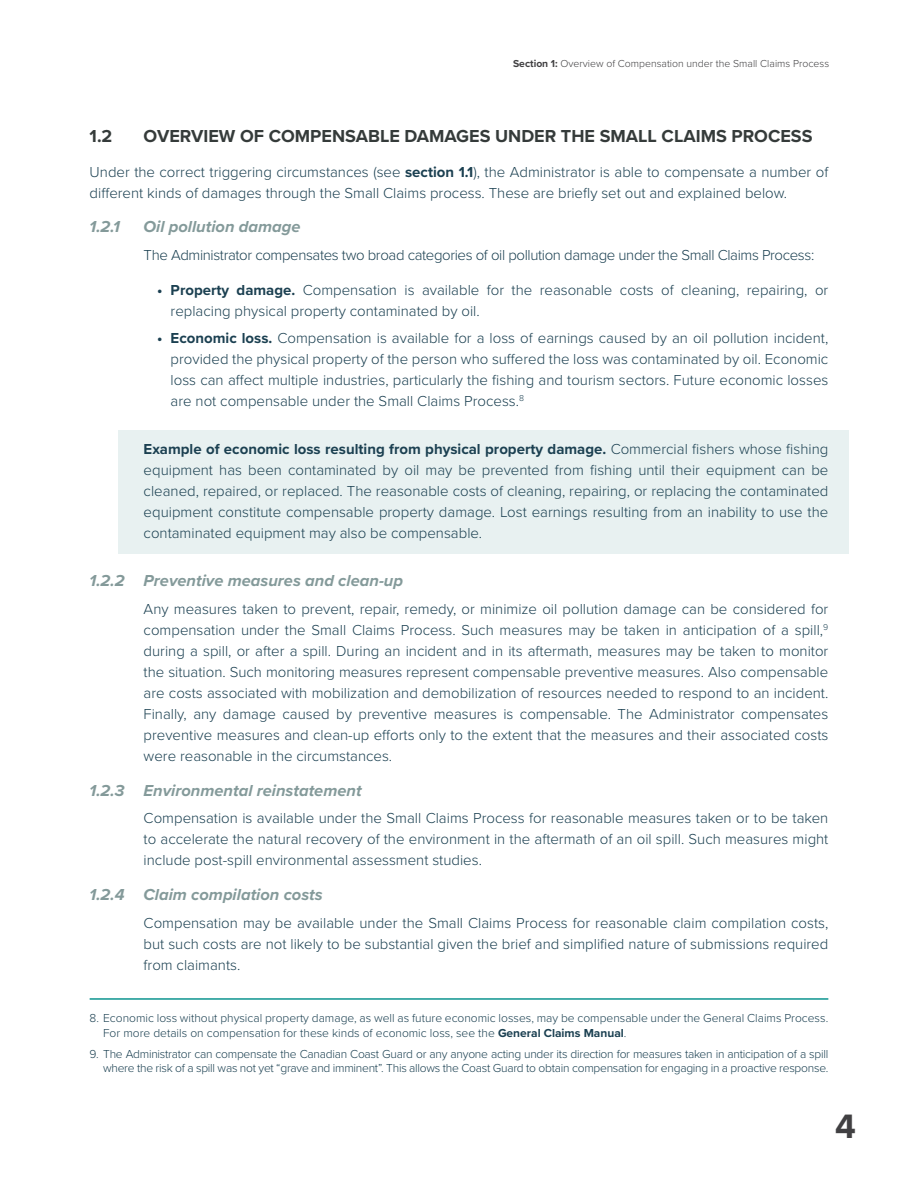
<style>
.page{position:relative;width:918px;height:1188px;background:#fff}
.page>*{position:absolute;margin:0;border:0;box-sizing:border-box;transform-origin:0 0}
.t1{font:700 35.1px "Proxima Nova";color:#414042}
.t2{font:700 18px "Proxima Nova";color:#353b3a}
.t3{font:italic 700 16.5px "Proxima Nova";color:#849a9a}
.t4{font:300 15px/21px "Proxima Nova";color:#1b4051;text-align:justify}
.t5{font:300 15px "Proxima Nova";letter-spacing:-.025em;color:#1b4051}
.t6{font:300 12px/14.4px "Proxima Nova";letter-spacing:-.02em;color:#1b4051;text-align:right}
.t7{font:300 12px/14.4px "Proxima Nova";color:#1b4051}
.t8{font:300 10.5px "Proxima Nova";color:#414042}
.s1{font-weight:700}
</style>
<div class="page">
<div style="left:119px;top:430px;width:730px;height:124px;background:#e8f1f1"></div>
<hr style="left:90px;top:998px;width:738px;height:2px;background:#0c948f">
<p class="t8" style="left:513px;top:55px;width:318px"><span class="s1">Section 1:</span> Overview of Compensation under the Small Claims Process</p>
<p class="t2" style="left:90px;top:123px;width:24px">1.2</p>
<p class="t2" style="left:144px;top:123px;width:670px">OVERVIEW OF COMPENSABLE DAMAGES UNDER THE SMALL CLAIMS PROCESS</p>
<p class="t4" style="left:90px;top:161px;width:740px">Under the correct triggering circumstances (see <span class="s1">section 1.1</span>), the Administrator is able to compensate a number of different kinds of damages through the Small Claims process. These are briefly set out and explained below.</p>
<p class="t3" style="left:90px;top:215px;width:32px">1.2.1</p>
<p class="t3" style="left:144px;top:215px;width:159px">Oil pollution damage</p>
<p class="t5" style="left:144px;top:244px;width:672px">The Administrator compensates two broad categories of oil pollution damage under the Small Claims Process:</p>
<p class="t4" style="left:171px;top:278px;width:659px;text-indent:-14px"><span class="s1">• Property damage.</span> Compensation is available for the reasonable costs of cleaning, repairing, or replacing physical property contaminated by oil.</p>
<p class="t4" style="left:171px;top:327px;width:659px;text-indent:-14px"><span class="s1">• Economic loss.</span> Compensation is available for a loss of earnings caused by an oil pollution incident, provided the physical property of the person who suffered the loss was contaminated by oil. Economic loss can affect multiple industries, particularly the fishing and tourism sectors. Future economic losses are not compensable under the Small Claims Process.<sup>8</sup></p>
<p class="t4" style="left:144px;top:438px;width:686px"><span class="s1">Example of economic loss resulting from physical property damage.</span> Commercial fishers whose fishing equipment has been contaminated by oil may be prevented from fishing until their equipment can be cleaned, repaired, or replaced. The reasonable costs of cleaning, repairing, or replacing the contaminated equipment constitute compensable property damage. Lost earnings resulting from an inability to use the contaminated equipment may also be compensable.</p>
<p class="t3" style="left:90px;top:569px;width:315px">1.2.2 Preventive measures and clean-up</p>
<p class="t4" style="left:144px;top:598px;width:686px">Any measures taken to prevent, repair, remedy, or minimize oil pollution damage can be considered for compensation under the Small Claims Process. Such measures may be taken in anticipation of a spill,<sup>9 </sup>during a spill, or after a spill. During an incident and in its aftermath, measures may be taken to monitor the situation. Such monitoring measures represent compensable preventive measures. Also compensable are costs associated with mobilization and demobilization of resources needed to respond to an incident.<br>Finally, any damage caused by preventive measures is compensable. The Administrator compensates preventive measures and clean-up efforts only to the extent that the measures and their associated costs were reasonable in the circumstances.</p>
<p class="t3" style="left:90px;top:778px;width:274px">1.2.3 Environmental reinstatement</p>
<p class="t4" style="left:144px;top:807px;width:686px">Compensation is available under the Small Claims Process for reasonable measures taken or to be taken to accelerate the natural recovery of the environment in the aftermath of an oil spill. Such measures might include post-spill environmental assessment studies.</p>
<p class="t3" style="left:90px;top:882px;width:235px">1.2.4 Claim compilation costs</p>
<p class="t4" style="left:144px;top:911px;width:686px">Compensation may be available under the Small Claims Process for reasonable claim compilation costs, but such costs are not likely to be substantial given the brief and simplified nature of submissions required from claimants.</p>
<p class="t7" style="left:103px;top:1010px;width:727px;text-indent:-13px">8. Economic loss without physical property damage, as well as future economic losses, may be compensable under the General Claims Process.<br>For more details on compensation for these kinds of economic loss, see the <span class="s1">General Claims Manual</span>.</p>
<p class="t6" style="left:90px;top:1046px;width:740px">9. The Administrator can compensate the Canadian Coast Guard or any anyone acting under its direction for measures taken in anticipation of a spill where the risk of a spill was not yet “grave and imminent”. This allows the Coast Guard to obtain compensation for engaging in a proactive response.</p>
<h1 class="t1" style="left:835px;top:1100px;width:22px">4</h1>
</div>
